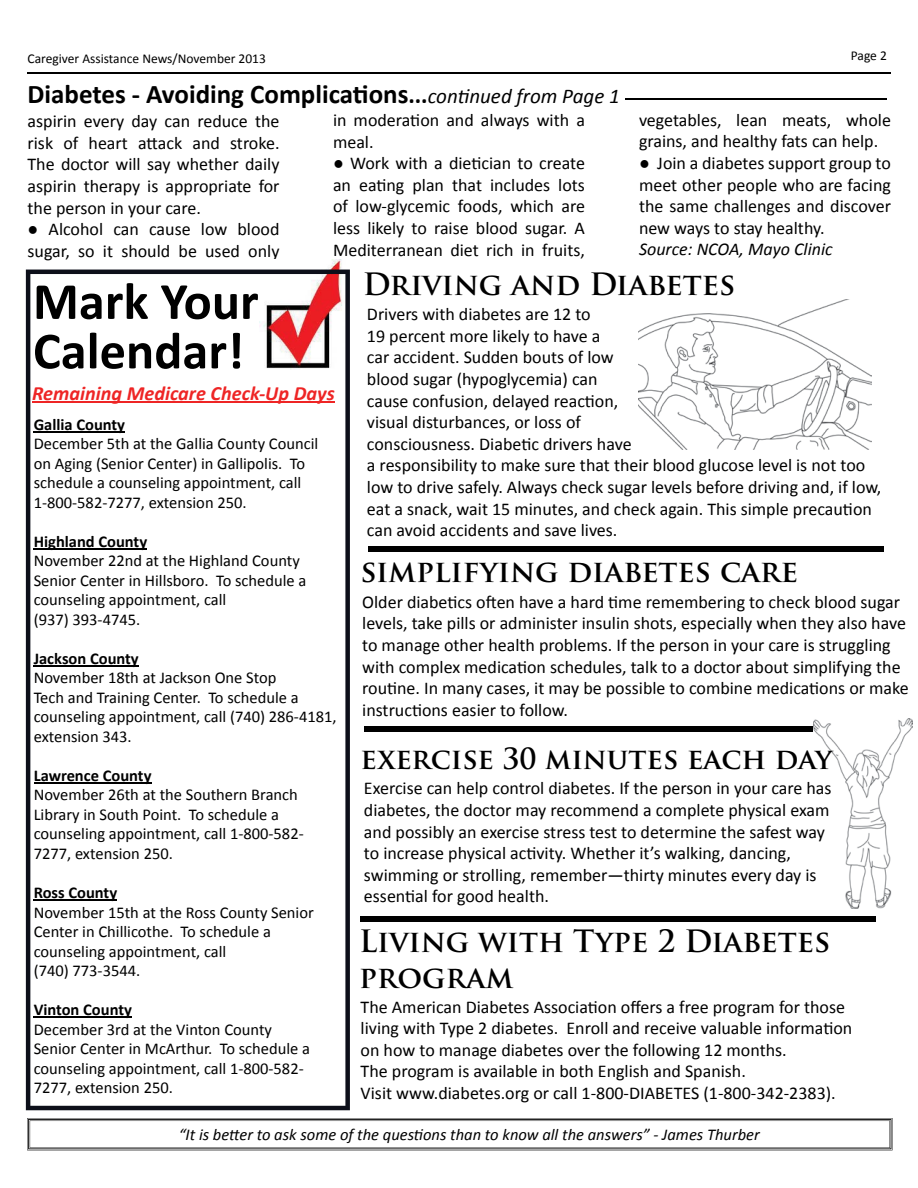
<style>
.page{position:relative;width:918px;height:1188px;background:#fff}
.page>*{position:absolute;margin:0;border:0;box-sizing:border-box;transform-origin:0 0}
.t1{font:700 52.5px/49.5px "Calibri";color:#000}
.t2{font:700 30px/36px "Trajan Pro";color:#000}
.t3{font:700 28.5px "Trajan Pro";color:#000}
.t4{font:700 27px "Calibri";color:#000}
.t5{font:italic 700 20.25px "Calibri";color:#ee2525}
.t6{font:18px/21.6px "Calibri";color:#000}
.t7{font:italic 18px "Calibri";color:#000}
.t8{font:16.5px/19.5px "Calibri";color:#000}
.t9{font:700 16.5px "Calibri";color:#000}
.t10{font:italic 16.5px "Calibri";color:#000}
.t11{font:13.5px "Calibri";color:#000}
.s1{font-size:24px}
.s2{font-weight:400;font-style:italic;font-size:21px}
</style>
<div class="page">
<hr style="left:27px;top:72px;width:864px;height:2px;background:#000">
<svg style="left:27px;top:1118px;width:866px;height:32px"></svg>
<hr style="left:625px;top:99px;width:262px;height:1px;background:#000">
<img style="left:260px;top:260px;width:85px;height:10px">
<svg style="left:26px;top:270px;width:324px;height:840px"></svg>
<img style="left:638px;top:300px;width:233px;height:149px">
<div style="left:369px;top:546px;width:515px;height:6px;background:#000"></div>
<div style="left:364px;top:726px;width:515px;height:6px;background:#000"></div>
<div style="left:361px;top:916px;width:515px;height:6px;background:#000"></div>
<img style="left:814px;top:719px;width:98px;height:190px">
<p class="t11" style="left:28px;top:50px;width:240px">Caregiver Assistance News/November 2013</p>
<p class="t11" style="left:851px;top:47px;width:38px">Page 2</p>
<h3 class="t4" style="left:28px;top:77px;width:594px">Diabetes - Avoiding Complications<span class="s1">...</span><span class="s2">continued from Page 1</span></h3>
<p class="t6" style="left:28px;top:110px;width:254px;text-align:justify">aspirin every day can reduce the risk of heart attack and stroke.<br>The doctor will say whether daily aspirin therapy is appropriate for the person in your care.</p>
<p class="t6" style="left:28px;top:218px;width:253px">● Alcohol can cause low blood sugar, so it should be used only</p>
<p class="t6" style="left:333px;top:109px;width:253px">in moderation and always with a meal.</p>
<p class="t6" style="left:333px;top:152px;width:254px;text-align:justify">● Work with a dietician to create an eating plan that includes lots of low-glycemic foods, which are less likely to raise blood sugar. A Mediterranean diet rich in fruits,</p>
<p class="t6" style="left:639px;top:109px;width:253px">vegetables, lean meats, whole grains, and healthy fats can help.</p>
<p class="t6" style="left:639px;top:152px;width:254px;text-align:justify">● Join a diabetes support group to meet other people who are facing the same challenges and discover new ways to stay healthy.</p>
<p class="t7" style="left:639px;top:237px;width:195px">Source: NCOA, Mayo Clinic</p>
<h1 class="t1" style="left:33px;top:277px;width:227px">Mark Your<br>Calendar!</h1>
<p class="t5" style="left:32px;top:380px;width:304px">Remaining Medicare Check-Up Days</p>
<p class="t9" style="left:34px;top:414px;width:93px">Gallia County</p>
<p class="t8" style="left:34px;top:434px;width:286px">December 5th at the Gallia County Council on Aging (Senior Center) in Gallipolis. To schedule a counseling appointment, call 1-800-582-7277, extension 250.</p>
<p class="t9" style="left:34px;top:531px;width:115px">Highland County</p>
<p class="t8" style="left:34px;top:551px;width:274px">November 22nd at the Highland County<br>Senior Center in Hillsboro. To schedule a counseling appointment, call<br>(937) 393-4745.</p>
<p class="t9" style="left:34px;top:648px;width:107px">Jackson County</p>
<p class="t8" style="left:34px;top:668px;width:304px">November 18th at Jackson One Stop<br>Tech and Training Center. To schedule a counseling appointment, call (740) 286-4181, extension 343.</p>
<p class="t9" style="left:34px;top:765px;width:119px">Lawrence County</p>
<p class="t8" style="left:34px;top:785px;width:272px">November 26th at the Southern Branch Library in South Point. To schedule a counseling appointment, call 1-800-582- 7277, extension 250.</p>
<p class="t9" style="left:34px;top:882px;width:85px">Ross County</p>
<p class="t8" style="left:34px;top:902px;width:282px">November 15th at the Ross County Senior<br>Center in Chillicothe. To schedule a counseling appointment, call<br>(740) 773-3544.</p>
<p class="t9" style="left:34px;top:999px;width:100px">Vinton County</p>
<p class="t8" style="left:34px;top:1019px;width:278px">December 3rd at the Vinton County Senior Center in McArthur. To schedule a counseling appointment, call 1-800-582- 7277, extension 250.</p>
<h2 class="t2" style="left:363px;top:267px;width:374px">Driving and Diabetes</h2>
<p class="t6" style="left:367px;top:304px;width:516px">Drivers with diabetes are 12 to<br>19 percent more likely to have a<br>car accident. Sudden bouts of low<br>blood sugar (hypoglycemia) can<br>cause confusion, delayed reaction,<br>visual disturbances, or loss of<br>consciousness. Diabetic drivers have<br>a responsibility to make sure that their blood glucose level is not too low to drive safely. Always check sugar levels before driving and, if low, eat a snack, wait 15 minutes, and check again. This simple precaution can avoid accidents and save lives.</p>
<h2 class="t2" style="left:361px;top:554px;width:439px">simplifying diabetes care</h2>
<p class="t6" style="left:362px;top:591px;width:548px">Older diabetics often have a hard time remembering to check blood sugar levels, take pills or administer insulin shots, especially when they also have to manage other health problems. If the person in your care is struggling with complex medication schedules, talk to a doctor about simplifying the routine. In many cases, it may be possible to combine medications or make instructions easier to follow.</p>
<h3 class="t3" style="left:361px;top:741px;width:473px">exercise 30 minutes each day</h3>
<p class="t6" style="left:364px;top:778px;width:469px">Exercise can help control diabetes. If the person in your care has diabetes, the doctor may recommend a complete physical exam and possibly an exercise stress test to determine the safest way to increase physical activity. Whether it’s walking, dancing, swimming or strolling, remember—thirty minutes every day is essential for good health.</p>
<h2 class="t2" style="left:359px;top:924px;width:473px">Living with Type 2 Diabetes program</h2>
<p class="t6" style="left:361px;top:996px;width:493px">The American Diabetes Association offers a free program for those living with Type 2 diabetes. Enroll and receive valuable information on how to manage diabetes over the following 12 months.<br>The program is available in both English and Spanish.<br>Visit www.diabetes.org or call 1-800-DIABETES (1-800-342-2383).</p>
<p class="t10" style="left:179px;top:1123px;width:583px">“It is better to ask some of the questions than to know all the answers” - James Thurber</p>
</div>
